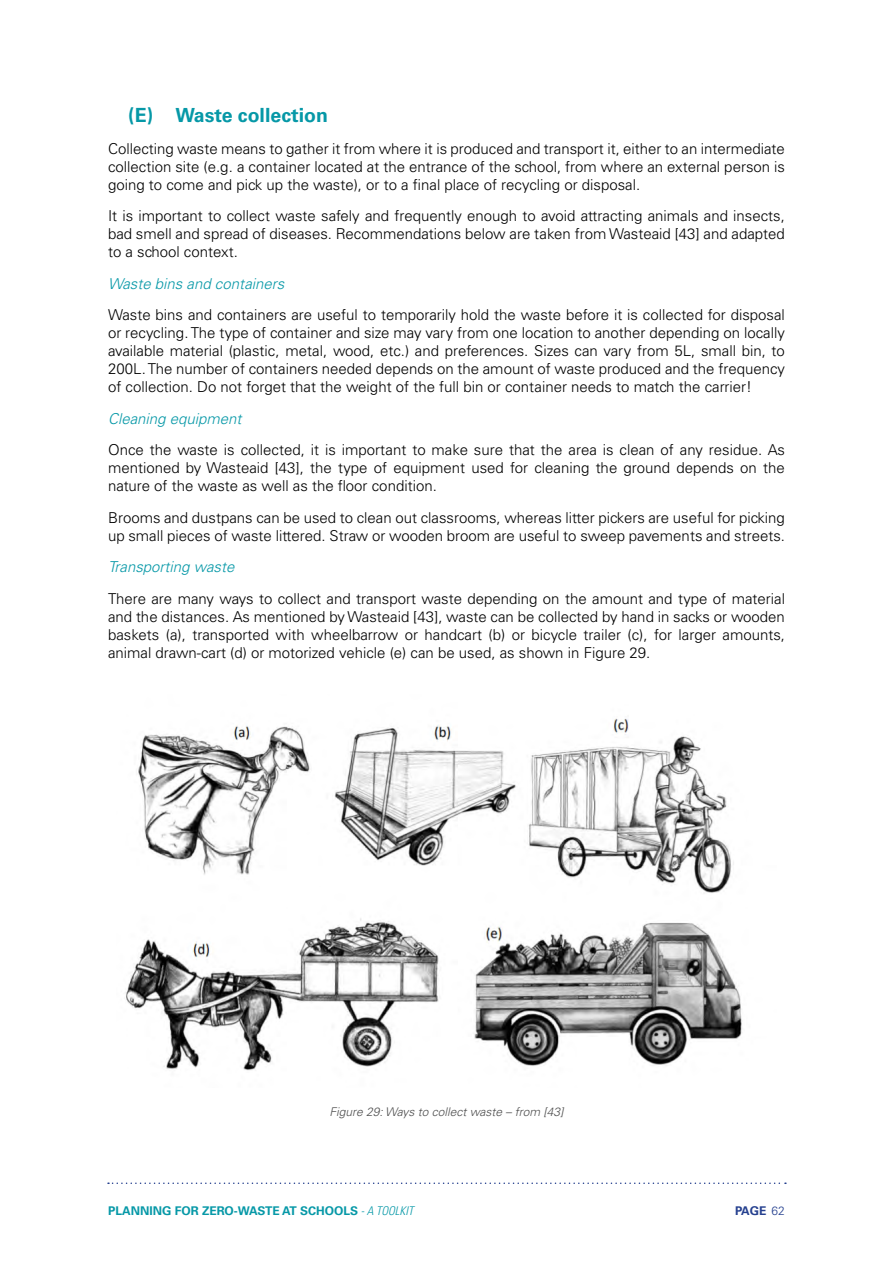
<style>
.page{position:relative;width:893px;height:1263px;background:#fff}
.page>*{position:absolute;margin:0;border:0;box-sizing:border-box;transform-origin:0 0}
.t1{font:700 19.5px "Univers LT Std";color:#0698a7}
.t2{font:300 15px/18px "Univers LT Std";color:#000;text-align:justify}
.t3{font:italic 300 15px "Univers LT Std";color:#0698a7}
.t4{font:700 12px "Univers LT Std";color:#0698a7}
.t5{font:italic 300 12px "Univers LT Std";color:#4f4f4f}
.t6{font:700 12px "Univers LT Std";color:#25408f}
.s1{font-weight:300;font-style:italic;font-stretch:condensed}
.s2{font-weight:300}
</style>
<div class="page">
<svg style="left:108px;top:1182px;width:678px;height:2px"></svg>
<img style="left:125px;top:718px;width:617px;height:353px">
<h1 class="t1" style="left:128px;top:104px;width:201px">(E) Waste collection</h1>
<p class="t2" style="left:108px;top:139px;width:678px">Collecting waste means to gather it from where it is produced and transport it, either to an intermediate collection site (e.g. a container located at the entrance of the school, from where an external person is going to come and pick up the waste), or to a final place of recycling or disposal.</p>
<p class="t2" style="left:108px;top:207px;width:678px">It is important to collect waste safely and frequently enough to avoid attracting animals and insects, bad smell and spread of diseases. Recommendations below are taken from Wasteaid [43] and adapted to a school context.</p>
<p class="t3" style="left:108px;top:274px;width:178px">Waste bins and containers</p>
<p class="t2" style="left:108px;top:306px;width:678px">Waste bins and containers are useful to temporarily hold the waste before it is collected for disposal or recycling. The type of container and size may vary from one location to another depending on locally available material (plastic, metal, wood, etc.) and preferences. Sizes can vary from 5L, small bin, to 200L. The number of containers needed depends on the amount of waste produced and the frequency of collection. Do not forget that the weight of the full bin or container needs to match the carrier!</p>
<p class="t3" style="left:108px;top:409px;width:135px">Cleaning equipment</p>
<p class="t2" style="left:108px;top:441px;width:678px">Once the waste is collected, it is important to make sure that the area is clean of any residue. As mentioned by Wasteaid [43], the type of equipment used for cleaning the ground depends on the nature of the waste as well as the floor condition.</p>
<p class="t2" style="left:108px;top:508px;width:678px">Brooms and dustpans can be used to clean out classrooms, whereas litter pickers are useful for picking up small pieces of waste littered. Straw or wooden broom are useful to sweep pavements and streets.</p>
<p class="t3" style="left:108px;top:558px;width:128px">Transporting waste</p>
<p class="t2" style="left:108px;top:589px;width:678px">There are many ways to collect and transport waste depending on the amount and type of material and the distances. As mentioned by Wasteaid [43], waste can be collected by hand in sacks or wooden baskets (a), transported with wheelbarrow or handcart (b) or bicycle trailer (c), for larger amounts, animal drawn-cart (d) or motorized vehicle (e) can be used, as shown in Figure 29.</p>
<p class="t5" style="left:329px;top:1105px;width:235px">Figure 29: Ways to collect waste – from [43]</p>
<p class="t4" style="left:108px;top:1204px;width:307px">PLANNING FOR ZERO-WASTE AT SCHOOLS <span class="s1">- A TOOLKIT</span></p>
<p class="t6" style="left:735px;top:1204px;width:51px">PAGE <span class="s2">62</span></p>
</div>
